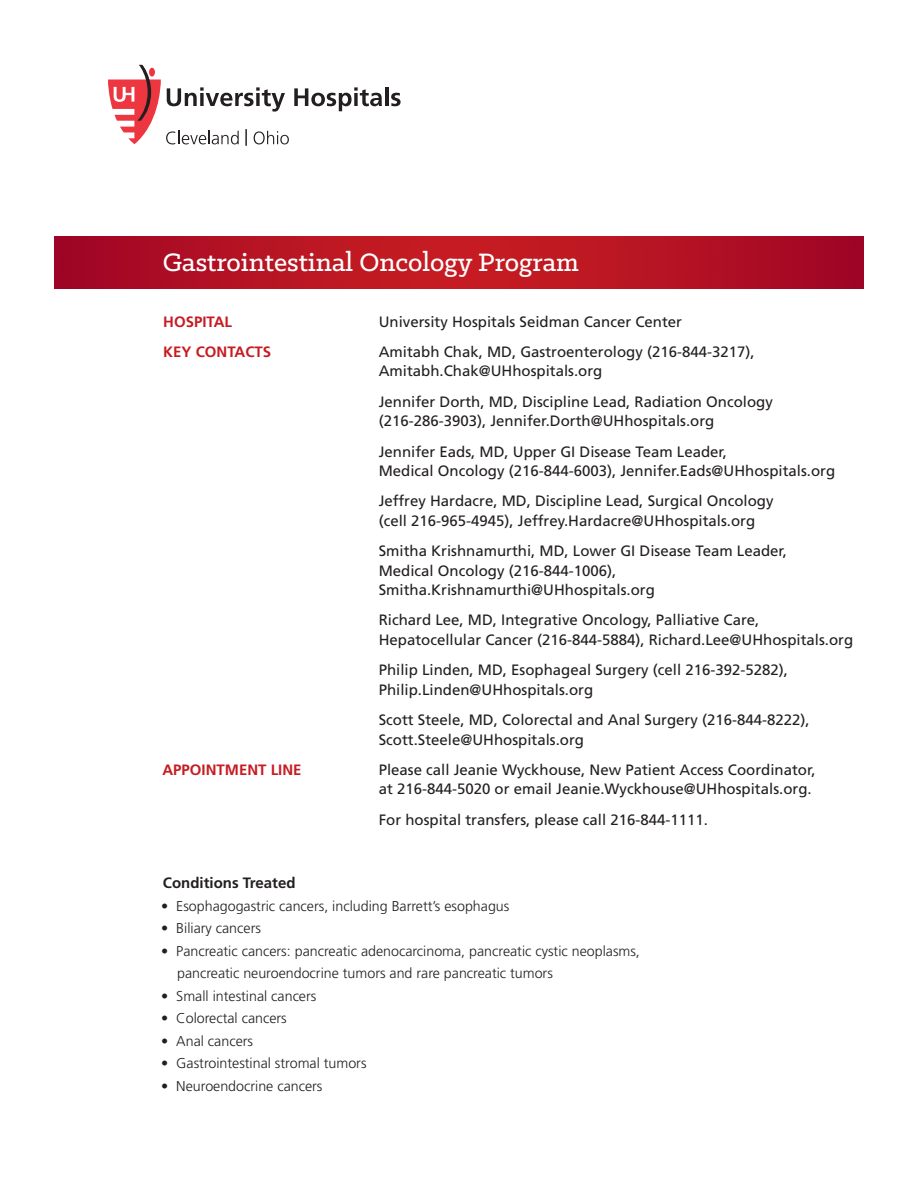
<style>
.page{position:relative;width:918px;height:1188px;background:#fff}
.page>*{position:absolute;margin:0;border:0;box-sizing:border-box;transform-origin:0 0}
.t1{font:500 28.5px "Klinic Slab";color:#fff}
.t2{font:15px/19.5px "Frutiger LT Std";color:#231f20}
.t3{font:700 15px "Frutiger LT Std";color:#c61c22}
.t4{font:700 15px "Frutiger LT Std";color:#231f20}
.t5{font:300 14.25px/22.5px "Frutiger LT Std";color:#231f20}
</style>
<div class="page">
<svg style="left:54px;top:237px;width:810px;height:51px;background:#b41223"></svg>
<hr style="left:385px;top:87px;width:3px;height:19px;background:#231f20">
<svg style="left:391px;top:93px;width:10px;height:13px"></svg>
<svg style="left:108px;top:65px;width:274px;height:81px"></svg>
<p class="t1" style="left:163px;top:243px;width:418px">Gastrointestinal Oncology Program</p>
<p class="t3" style="left:163px;top:313px;width:70px">HOSPITAL</p>
<p class="t2" style="left:379px;top:312px;width:305px">University Hospitals Seidman Cancer Center</p>
<p class="t3" style="left:163px;top:343px;width:110px">KEY CONTACTS</p>
<p class="t2" style="left:379px;top:342px;width:377px">Amitabh Chak, MD, Gastroenterology (216-844-3217),<br>Amitabh.Chak@UHhospitals.org</p>
<p class="t2" style="left:379px;top:392px;width:396px">Jennifer Dorth, MD, Discipline Lead, Radiation Oncology (216-286-3903), Jennifer.Dorth@UHhospitals.org</p>
<p class="t2" style="left:379px;top:442px;width:458px">Jennifer Eads, MD, Upper GI Disease Team Leader,<br>Medical Oncology (216-844-6003), Jennifer.Eads@UHhospitals.org</p>
<p class="t2" style="left:379px;top:491px;width:396px">Jeffrey Hardacre, MD, Discipline Lead, Surgical Oncology (cell 216-965-4945), Jeffrey.Hardacre@UHhospitals.org</p>
<p class="t2" style="left:379px;top:541px;width:410px">Smitha Krishnamurthi, MD, Lower GI Disease Team Leader,<br>Medical Oncology (216-844-1006),<br>Smitha.Krishnamurthi@UHhospitals.org</p>
<p class="t2" style="left:379px;top:611px;width:476px">Richard Lee, MD, Integrative Oncology, Palliative Care,<br>Hepatocellular Cancer (216-844-5884), Richard.Lee@UHhospitals.org</p>
<p class="t2" style="left:379px;top:660px;width:411px">Philip Linden, MD, Esophageal Surgery (cell 216-392-5282),<br>Philip.Linden@UHhospitals.org</p>
<p class="t2" style="left:379px;top:710px;width:432px">Scott Steele, MD, Colorectal and Anal Surgery (216-844-8222),<br>Scott.Steele@UHhospitals.org</p>
<p class="t3" style="left:162px;top:761px;width:141px">APPOINTMENT LINE</p>
<p class="t2" style="left:379px;top:760px;width:439px">Please call Jeanie Wyckhouse, New Patient Access Coordinator, at 216-844-5020 or email Jeanie.Wyckhouse@UHhospitals.org.</p>
<p class="t2" style="left:379px;top:810px;width:331px">For hospital transfers, please call 216-844-1111.</p>
<p class="t4" style="left:163px;top:874px;width:134px">Conditions Treated</p>
<p class="t5" style="left:161px;top:895px;width:350px">• Esophagogastric cancers, including Barrett’s esophagus</p>
<p class="t5" style="left:161px;top:917px;width:101px">• Biliary cancers</p>
<p class="t5" style="left:177px;top:940px;width:464px;text-indent:-16px">• Pancreatic cancers: pancreatic adenocarcinoma, pancreatic cystic neoplasms, pancreatic neuroendocrine tumors and rare pancreatic tumors</p>
<p class="t5" style="left:161px;top:985px;width:157px">• Small intestinal cancers</p>
<p class="t5" style="left:161px;top:1007px;width:127px">• Colorectal cancers</p>
<p class="t5" style="left:161px;top:1030px;width:93px">• Anal cancers</p>
<p class="t5" style="left:161px;top:1052px;width:207px">• Gastrointestinal stromal tumors</p>
<p class="t5" style="left:161px;top:1075px;width:163px">• Neuroendocrine cancers</p>
</div>
